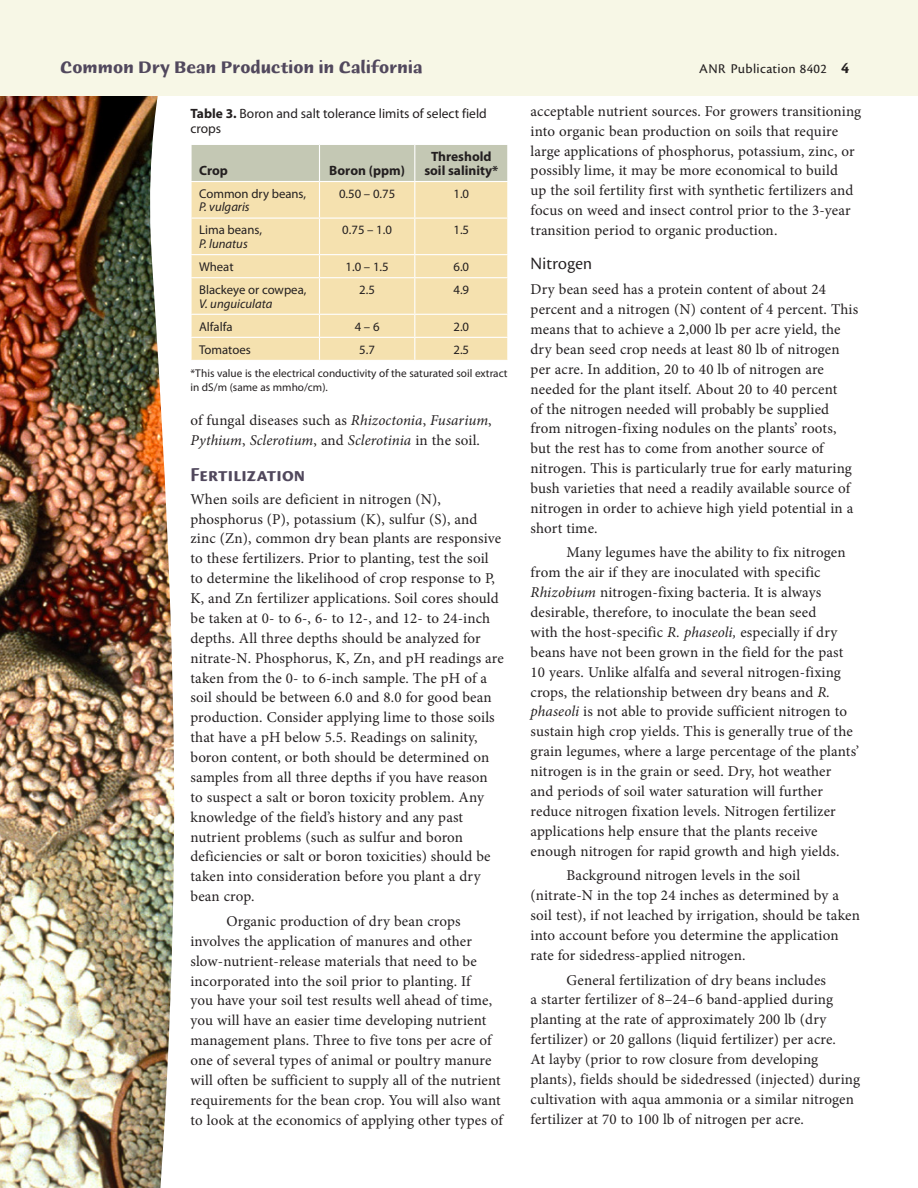
<style>
.page{position:relative;width:918px;height:1188px;background:#fff}
.page>*{position:absolute;margin:0;border:0;box-sizing:border-box;transform-origin:0 0}
.t1{font:20.7px "Cronos Pro Bold Disp";letter-spacing:.005em;color:#51485d}
.t2{font:700 18px "Humana Sans ITC";color:#51485d}
.t3{font:18px "Cronos Pro Disp";letter-spacing:.015em;color:#231f20}
.t4{font:15px/20px "Minion Pro";letter-spacing:.01em;color:#231f20}
.t5{font:italic 15px/19.8px "Minion Pro";color:#231f20}
.t6{font:13.8px "Cronos Pro Capt";letter-spacing:.02em;color:#231f20}
.t7{font:13.5px/15px "Myriad Pro";color:#231f20}
.t8{font:700 13.5px/13.5px "Myriad Pro";color:#231f20;text-align:center}
.t9{font:12.75px "Myriad Pro";color:#231f20}
.t10{font:italic 12.75px "Myriad Pro";color:#231f20}
.t11{font:11.25px/13.5px "Myriad Pro";color:#231f20}
.s1{font-family:"Cronos Pro";font-weight:700;font-size:16.5px}
.s2{font-weight:700}
.s3{font-style:normal}
.s4{font-style:italic}
</style>
<div class="page">
<img style="left:0;top:96px;width:175px;height:1092px">
<div style="left:0;top:0;width:918px;height:96px;background:#f7f7e6"></div>
<div style="left:192px;top:144px;width:315px;height:38px;background:#c4c8b4"></div>
<div style="left:192px;top:182px;width:315px;height:178px;background:#f5e1af"></div>
<hr style="left:190px;top:144px;width:129px;height:1px;background:#fff">
<hr style="left:320px;top:144px;width:95px;height:1px;background:#fff">
<hr style="left:319px;top:145px;width:1px;height:36px;background:#fff">
<hr style="left:415px;top:144px;width:93px;height:1px;background:#fff">
<hr style="left:414px;top:145px;width:1px;height:36px;background:#fff">
<hr style="left:190px;top:181px;width:129px;height:1px;background:#fff">
<hr style="left:320px;top:181px;width:95px;height:1px;background:#fff">
<hr style="left:319px;top:182px;width:1px;height:36px;background:#fff">
<hr style="left:415px;top:181px;width:93px;height:1px;background:#fff">
<hr style="left:414px;top:182px;width:1px;height:36px;background:#fff">
<hr style="left:190px;top:218px;width:129px;height:1px;background:#fff">
<hr style="left:320px;top:218px;width:95px;height:1px;background:#fff">
<hr style="left:319px;top:219px;width:1px;height:35px;background:#fff">
<hr style="left:415px;top:218px;width:93px;height:1px;background:#fff">
<hr style="left:414px;top:219px;width:1px;height:35px;background:#fff">
<hr style="left:190px;top:254px;width:129px;height:1px;background:#fff">
<hr style="left:320px;top:254px;width:95px;height:1px;background:#fff">
<svg style="left:319px;top:255px;width:1px;height:22px"></svg>
<hr style="left:415px;top:254px;width:93px;height:1px;background:#fff">
<svg style="left:414px;top:255px;width:1px;height:22px"></svg>
<svg style="left:507px;top:255px;width:1px;height:22px"></svg>
<hr style="left:190px;top:277px;width:129px;height:1px;background:#fff">
<hr style="left:320px;top:277px;width:95px;height:1px;background:#fff">
<hr style="left:319px;top:278px;width:1px;height:36px;background:#fff">
<hr style="left:415px;top:277px;width:93px;height:1px;background:#fff">
<hr style="left:414px;top:278px;width:1px;height:36px;background:#fff">
<hr style="left:190px;top:314px;width:129px;height:1px;background:#fff">
<hr style="left:320px;top:314px;width:95px;height:1px;background:#fff">
<hr style="left:415px;top:314px;width:93px;height:1px;background:#fff">
<hr style="left:190px;top:337px;width:129px;height:1px;background:#fff">
<hr style="left:320px;top:337px;width:95px;height:1px;background:#fff">
<svg style="left:319px;top:315px;width:1px;height:45px"></svg>
<hr style="left:415px;top:337px;width:93px;height:1px;background:#fff">
<svg style="left:414px;top:315px;width:1px;height:45px"></svg>
<svg style="left:507px;top:315px;width:1px;height:45px"></svg>
<p class="t2" style="left:60px;top:58px;width:364px">Common Dry Bean Production in California</p>
<p class="t6" style="left:699px;top:61px;width:152px">ANR Publication 8402 <span class="s1">4</span></p>
<p class="t7" style="left:190px;top:106px;width:298px"><span class="s2">Table 3.</span> Boron and salt tolerance limits of select field crops</p>
<p class="t8" style="left:199px;top:163px;width:30px">Crop</p>
<p class="t8" style="left:329px;top:163px;width:77px">Boron (ppm)</p>
<p class="t8" style="left:424px;top:150px;width:76px">Threshold soil salinity*</p>
<p class="t9" style="left:199px;top:186px;width:109px">Common dry beans,</p>
<p class="t10" style="left:199px;top:199px;width:52px">P. vulgaris</p>
<p class="t9" style="left:199px;top:222px;width:64px">Lima beans,</p>
<p class="t10" style="left:199px;top:236px;width:50px">P. lunatus</p>
<p class="t9" style="left:339px;top:186px;width:58px">0.50 – 0.75</p>
<p class="t9" style="left:453px;top:186px;width:17px">1.0</p>
<p class="t9" style="left:342px;top:222px;width:51px">0.75 – 1.0</p>
<p class="t9" style="left:453px;top:222px;width:17px">1.5</p>
<p class="t9" style="left:199px;top:259px;width:36px">Wheat</p>
<p class="t9" style="left:346px;top:259px;width:45px">1.0 – 1.5</p>
<p class="t9" style="left:453px;top:259px;width:17px">6.0</p>
<p class="t9" style="left:199px;top:282px;width:109px">Blackeye or cowpea,</p>
<p class="t10" style="left:199px;top:295px;width:75px">V. unguiculata</p>
<p class="t9" style="left:359px;top:282px;width:17px">2.5</p>
<p class="t9" style="left:453px;top:282px;width:17px">4.9</p>
<p class="t9" style="left:199px;top:318px;width:35px">Alfalfa</p>
<p class="t9" style="left:355px;top:318px;width:26px">4 – 6</p>
<p class="t9" style="left:453px;top:318px;width:17px">2.0</p>
<p class="t9" style="left:199px;top:342px;width:53px">Tomatoes</p>
<p class="t9" style="left:359px;top:342px;width:17px">5.7</p>
<p class="t9" style="left:453px;top:342px;width:17px">2.5</p>
<p class="t11" style="left:190px;top:367px;width:319px">*This value is the electrical conductivity of the saturated soil extract in dS/m (same as mmho/cm).</p>
<p class="t5" style="left:190px;top:411px;width:303px"><span class="s3">of fungal diseases such as</span> Rhizoctonia<span class="s3">,</span> Fusarium<span class="s3">,<br></span>Pythium<span class="s3">,</span> Sclerotium<span class="s3">, and</span> Sclerotinia <span class="s3">in the soil.</span></p>
<h1 class="t1" style="left:190px;top:462px;width:116px">Fertilization</h1>
<p class="t4" style="left:190px;top:489px;width:315px">When soils are deficient in nitrogen (N), phosphorus (P), potassium (K), sulfur (S), and zinc (Zn), common dry bean plants are responsive to these fertilizers. Prior to planting, test the soil to determine the likelihood of crop response to P, K, and Zn fertilizer applications. Soil cores should be taken at 0- to 6-, 6- to 12-, and 12- to 24-inch depths. All three depths should be analyzed for nitrate-N. Phosphorus, K, Zn, and pH readings are taken from the 0- to 6-inch sample. The pH of a soil should be between 6.0 and 8.0 for good bean production. Consider applying lime to those soils that have a pH below 5.5. Readings on salinity, boron content, or both should be determined on samples from all three depths if you have reason to suspect a salt or boron toxicity problem. Any knowledge of the field’s history and any past nutrient problems (such as sulfur and boron deficiencies or salt or boron toxicities) should be taken into consideration before you plant a dry bean crop.</p>
<p class="t4" style="left:190px;top:911px;width:314px;text-indent:36px">Organic production of dry bean crops involves the application of manures and other slow-nutrient-release materials that need to be incorporated into the soil prior to planting. If<br>you have your soil test results well ahead of time, you will have an easier time developing nutrient management plans. Three to five tons per acre of one of several types of animal or poultry manure will often be sufficient to supply all of the nutrient requirements for the bean crop. You will also want to look at the economics of applying other types of</p>
<p class="t4" style="left:531px;top:101px;width:332px">acceptable nutrient sources. For growers transitioning into organic bean production on soils that require large applications of phosphorus, potassium, zinc, or possibly lime, it may be more economical to build<br>up the soil fertility first with synthetic fertilizers and focus on weed and insect control prior to the 3-year transition period to organic production.</p>
<p class="t3" style="left:531px;top:253px;width:63px">Nitrogen</p>
<p class="t4" style="left:531px;top:280px;width:329px">Dry bean seed has a protein content of about 24 percent and a nitrogen (N) content of 4 percent. This means that to achieve a 2,000 lb per acre yield, the dry bean seed crop needs at least 80 lb of nitrogen per acre. In addition, 20 to 40 lb of nitrogen are needed for the plant itself. About 20 to 40 percent<br>of the nitrogen needed will probably be supplied from nitrogen-fixing nodules on the plants’ roots, but the rest has to come from another source of nitrogen. This is particularly true for early maturing bush varieties that need a readily available source of nitrogen in order to achieve high yield potential in a short time.</p>
<p class="t4" style="left:531px;top:543px;width:330px;text-indent:36px">Many legumes have the ability to fix nitrogen from the air if they are inoculated with specific <span class="s4">Rhizobium</span> nitrogen-fixing bacteria. It is always desirable, therefore, to inoculate the bean seed<br>with the host-specific <span class="s4">R. phaseoli,</span> especially if dry beans have not been grown in the field for the past 10 years. Unlike alfalfa and several nitrogen-fixing crops, the relationship between dry beans and <span class="s4">R. phaseoli</span> is not able to provide sufficient nitrogen to sustain high crop yields. This is generally true of the grain legumes, where a large percentage of the plants’ nitrogen is in the grain or seed. Dry, hot weather<br>and periods of soil water saturation will further reduce nitrogen fixation levels. Nitrogen fertilizer applications help ensure that the plants receive enough nitrogen for rapid growth and high yields.</p>
<p class="t4" style="left:531px;top:866px;width:331px;text-indent:36px">Background nitrogen levels in the soil (nitrate-N in the top 24 inches as determined by a soil test), if not leached by irrigation, should be taken into account before you determine the application rate for sidedress-applied nitrogen.</p>
<p class="t4" style="left:531px;top:970px;width:331px;text-indent:36px">General fertilization of dry beans includes<br>a starter fertilizer of 8–24–6 band-applied during planting at the rate of approximately 200 lb (dry fertilizer) or 20 gallons (liquid fertilizer) per acre.<br>At layby (prior to row closure from developing plants), fields should be sidedressed (injected) during cultivation with aqua ammonia or a similar nitrogen fertilizer at 70 to 100 lb of nitrogen per acre.</p>
</div>
